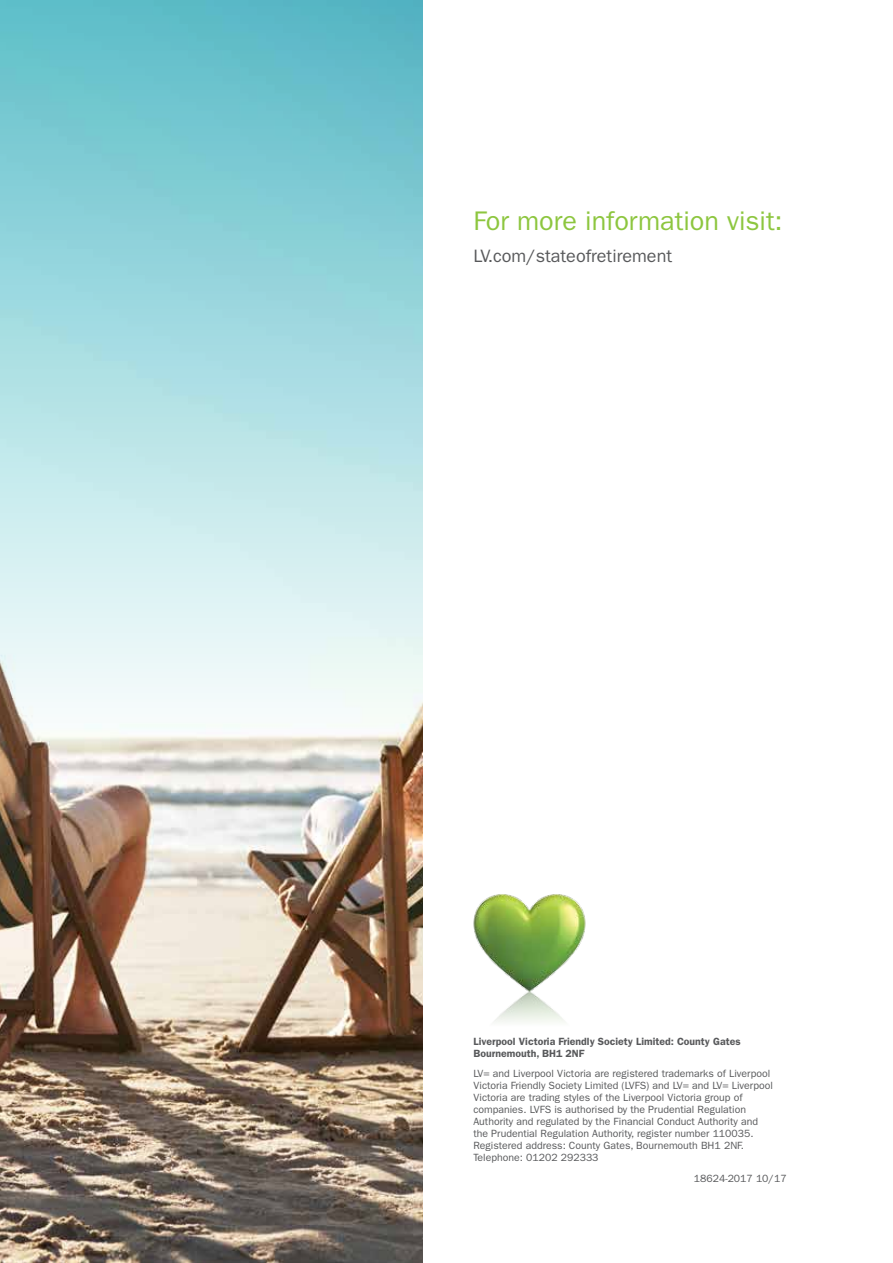
<style>
.page{position:relative;width:893px;height:1263px;background:#fff}
.page>*{position:absolute;margin:0;border:0;box-sizing:border-box;transform-origin:0 0}
.t1{font:27px "ITC Franklin Gothic Std";color:#8dc63f}
.t2{font:18px "ITC Franklin Gothic Std";color:#58595b}
.t3{font:10.5px/12px "ITC Franklin Gothic Std";color:#58595b}
.t4{font:600 10.5px/12px "ITC Franklin Gothic Std";color:#58595b}
</style>
<div class="page">
<img style="left:0;top:753px;width:422px;height:510px">
<img style="left:473px;top:894px;width:113px;height:128px">
<div style="left:0;top:0;width:422px;height:753px;background:linear-gradient(to bottom,#5abdca,#fbfbf7)"></div>
<h1 class="t1" style="left:473px;top:205px;width:311px">For more information visit:</h1>
<h2 class="t2" style="left:473px;top:246px;width:200px">LV.com/stateofretirement</h2>
<p class="t4" style="left:473px;top:1035px;width:269px">Liverpool Victoria Friendly Society Limited: County Gates<br>Bournemouth, BH1 2NF</p>
<p class="t3" style="left:473px;top:1068px;width:301px">LV= and Liverpool Victoria are registered trademarks of Liverpool Victoria Friendly Society Limited (LVFS) and LV= and LV= Liverpool Victoria are trading styles of the Liverpool Victoria group of companies. LVFS is authorised by the Prudential Regulation Authority and regulated by the Financial Conduct Authority and the Prudential Regulation Authority, register number 110035.<br>Registered address: County Gates, Bournemouth BH1 2NF.<br>Telephone: 01202 292333</p>
<p class="t3" style="left:694px;top:1172px;width:94px">18624-2017 10/17</p>
</div>
